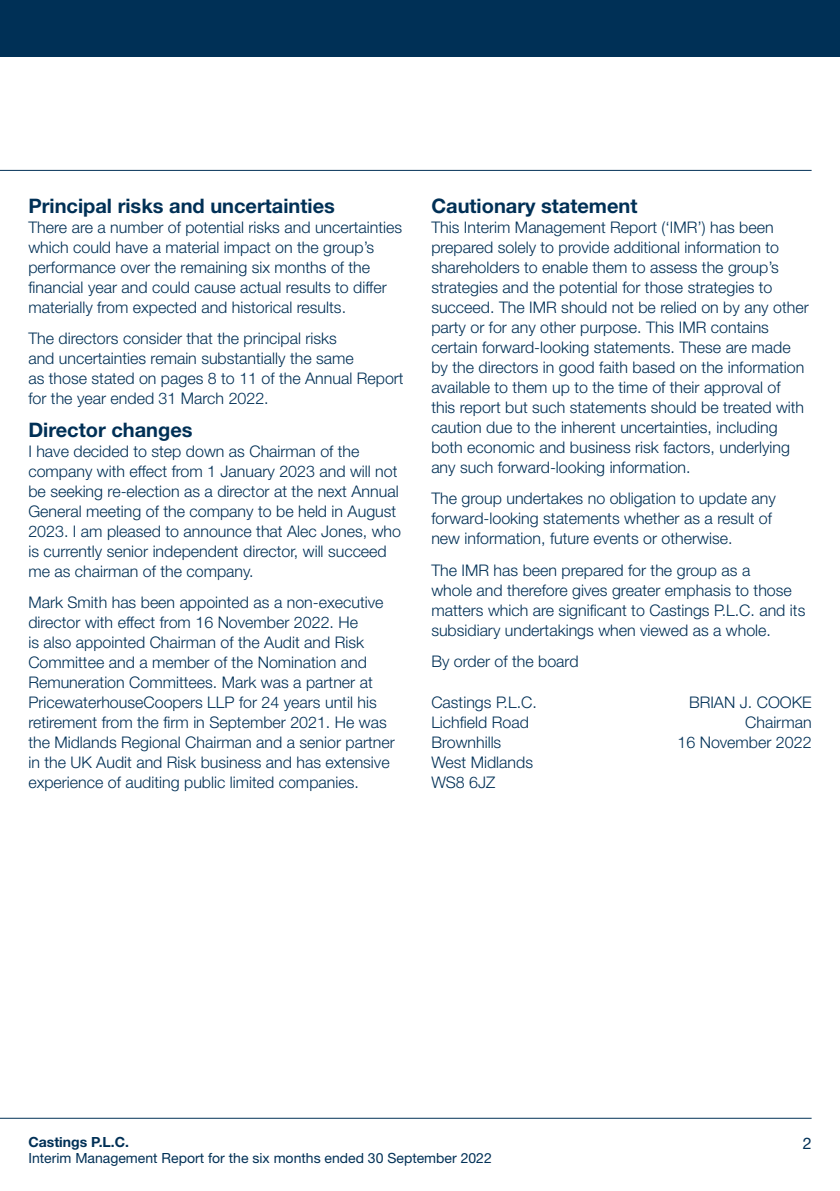
<style>
.page{position:relative;width:840px;height:1191px;background:#fff}
.page>*{position:absolute;margin:0;border:0;box-sizing:border-box;transform-origin:0 0}
.t1{font:700 20px "Helvetica Neue LT Std";color:#003056}
.t2{font:300 16px/20px "Helvetica Neue LT Std";color:#003056}
.t3{font:16px "Helvetica Neue LT Std";color:#003056}
.t4{font:14px "Helvetica Neue LT Std";color:#003056}
.t5{font:700 14px "Helvetica Neue LT Std";color:#003056}
</style>
<div class="page">
<div style="left:0;top:0;width:839px;height:57px;background:#003056"></div>
<hr style="left:0;top:1118px;width:811px;height:1px;background:#003056">
<hr style="left:0;top:170px;width:811px;height:1px;background:#003056">
<p class="t1" style="left:28px;top:193px;width:308px">Principal risks and uncertainties</p>
<p class="t2" style="left:28px;top:217px;width:375px">There are a number of potential risks and uncertainties which could have a material impact on the group’s performance over the remaining six months of the financial year and could cause actual results to differ materially from expected and historical results.</p>
<p class="t2" style="left:28px;top:328px;width:376px">The directors consider that the principal risks<br>and uncertainties remain substantially the same<br>as those stated on pages 8 to 11 of the Annual Report for the year ended 31 March 2022.</p>
<p class="t1" style="left:28px;top:417px;width:166px">Director changes</p>
<p class="t2" style="left:28px;top:440px;width:374px">I have decided to step down as Chairman of the company with effect from 1 January 2023 and will not be seeking re-election as a director at the next Annual General meeting of the company to be held in August 2023. I am pleased to announce that Alec Jones, who is currently senior independent director, will succeed me as chairman of the company.</p>
<p class="t2" style="left:28px;top:592px;width:368px">Mark Smith has been appointed as a non-executive director with effect from 16 November 2022. He<br>is also appointed Chairman of the Audit and Risk Committee and a member of the Nomination and Remuneration Committees. Mark was a partner at PricewaterhouseCoopers LLP for 24 years until his retirement from the firm in September 2021. He was the Midlands Regional Chairman and a senior partner in the UK Audit and Risk business and has extensive experience of auditing public limited companies.</p>
<p class="t1" style="left:431px;top:193px;width:207px">Cautionary statement</p>
<p class="t2" style="left:431px;top:217px;width:379px">This Interim Management Report (‘IMR’) has been prepared solely to provide additional information to shareholders to enable them to assess the group’s strategies and the potential for those strategies to succeed. The IMR should not be relied on by any other party or for any other purpose. This IMR contains certain forward-looking statements. These are made by the directors in good faith based on the information available to them up to the time of their approval of<br>this report but such statements should be treated with caution due to the inherent uncertainties, including both economic and business risk factors, underlying any such forward-looking information.</p>
<p class="t2" style="left:431px;top:488px;width:346px">The group undertakes no obligation to update any forward-looking statements whether as a result of new information, future events or otherwise.</p>
<p class="t2" style="left:431px;top:559px;width:375px">The IMR has been prepared for the group as a<br>whole and therefore gives greater emphasis to those matters which are significant to Castings P.L.C. and its subsidiary undertakings when viewed as a whole.</p>
<p class="t2" style="left:431px;top:651px;width:149px">By order of the board</p>
<p class="t2" style="left:431px;top:692px;width:107px">Castings P.L.C.</p>
<p class="t2" style="left:688px;top:692px;width:124px">BRIAN J. COOKE</p>
<p class="t2" style="left:431px;top:712px;width:99px">Lichfield Road</p>
<p class="t2" style="left:744px;top:712px;width:68px">Chairman</p>
<p class="t2" style="left:431px;top:732px;width:71px">Brownhills</p>
<p class="t2" style="left:677px;top:732px;width:135px">16 November 2022</p>
<p class="t2" style="left:431px;top:752px;width:103px">West Midlands<br>WS8 6JZ</p>
<p class="t5" style="left:28px;top:1133px;width:102px">Castings P.L.C.</p>
<p class="t4" style="left:28px;top:1149px;width:464px">Interim Management Report for the six months ended 30 September 2022</p>
<p class="t3" style="left:802px;top:1133px;width:10px">2</p>
</div>
